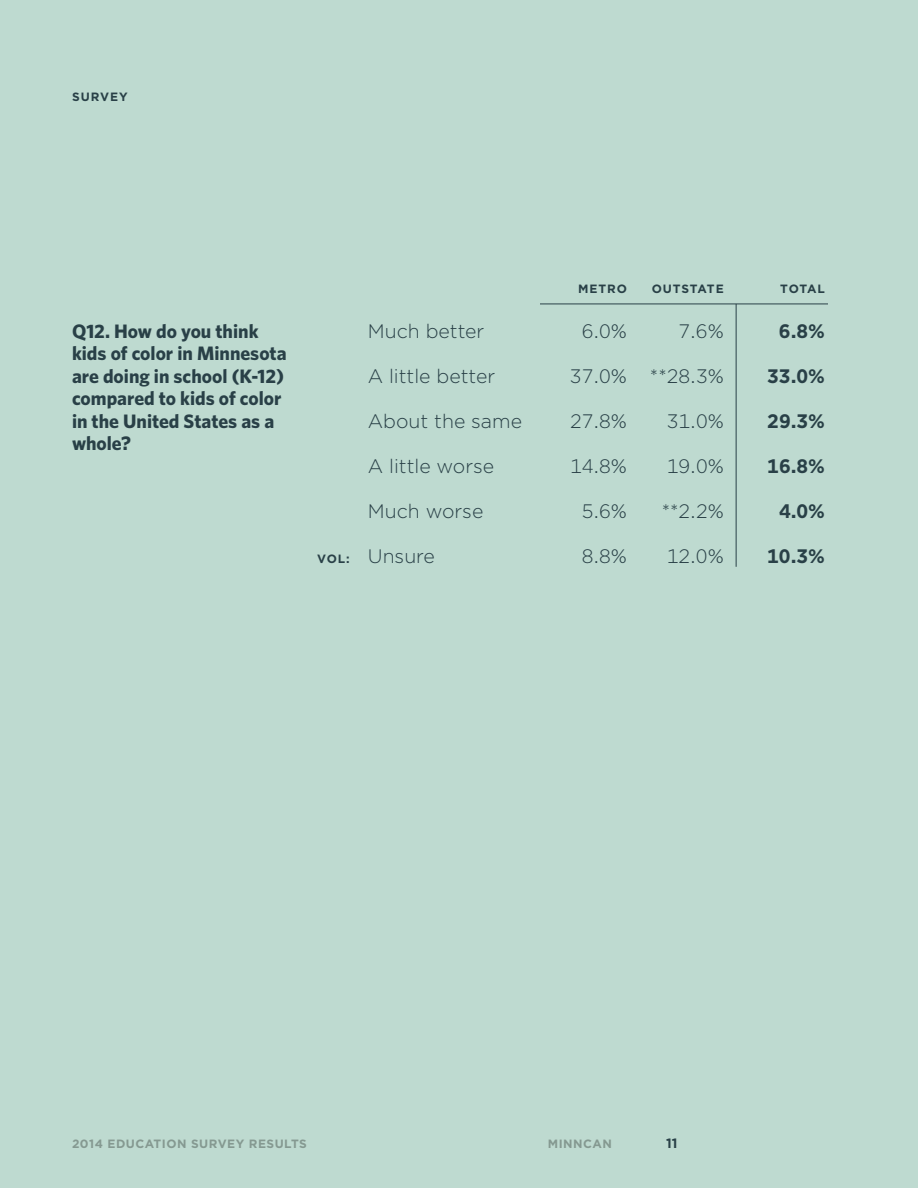
<style>
.page{position:relative;width:918px;height:1188px;background:#bedad0}
.page>*{position:absolute;margin:0;border:0;box-sizing:border-box;transform-origin:0 0}
.t1{font:300 19.5px "Gotham";color:#294047}
.t2{font:700 19.5px/22.5px "Whitney HTF";color:#294047}
.t3{font:700 19.5px "Gotham";color:#294047}
.t4{font:700 13.5px "Gotham";color:#294047}
.t5{font:700 12px "Gotham";letter-spacing:.04em;color:#859991}
.t6{font:700 12px "Gotham";letter-spacing:.08em;color:#294047}
.s1{font-weight:700;font-size:12px}
</style>
<div class="page">
<hr style="left:540px;top:304px;width:288px;height:1px;background:#294047">
<hr style="left:736px;top:304px;width:1px;height:263px;background:#294047">
<p class="t6" style="left:72px;top:89px;width:57px">SURVEY</p>
<p class="t2" style="left:72px;top:319px;width:216px">Q12. How do you think kids of color in Minnesota are doing in school (K-12) compared to kids of color in the United States as a whole?</p>
<p class="t6" style="left:578px;top:280px;width:50px">METRO</p>
<p class="t6" style="left:652px;top:280px;width:73px">OUTSTATE</p>
<p class="t6" style="left:780px;top:280px;width:46px">TOTAL</p>
<p class="t1" style="left:368px;top:318px;width:118px">Much better</p>
<p class="t1" style="left:582px;top:318px;width:47px">6.0%</p>
<p class="t1" style="left:678px;top:318px;width:47px">7.6%</p>
<p class="t3" style="left:779px;top:318px;width:48px">6.8%</p>
<p class="t1" style="left:368px;top:363px;width:129px">A little better</p>
<p class="t1" style="left:570px;top:363px;width:155px">37.0% **28.3%</p>
<p class="t3" style="left:767px;top:363px;width:59px">33.0%</p>
<p class="t1" style="left:368px;top:408px;width:156px">About the same</p>
<p class="t1" style="left:570px;top:408px;width:59px">27.8%</p>
<p class="t1" style="left:667px;top:408px;width:59px">31.0%</p>
<p class="t3" style="left:767px;top:408px;width:59px">29.3%</p>
<p class="t1" style="left:368px;top:453px;width:128px">A little worse</p>
<p class="t1" style="left:570px;top:453px;width:59px">14.8%</p>
<p class="t1" style="left:667px;top:453px;width:59px">19.0%</p>
<p class="t3" style="left:767px;top:453px;width:59px">16.8%</p>
<p class="t1" style="left:368px;top:498px;width:117px">Much worse</p>
<p class="t1" style="left:582px;top:498px;width:47px">5.6%</p>
<p class="t1" style="left:662px;top:498px;width:64px">**2.2%</p>
<p class="t3" style="left:779px;top:498px;width:48px">4.0%</p>
<p class="t1" style="left:317px;top:543px;width:119px"><span class="s1">VOL:</span> Unsure</p>
<p class="t1" style="left:582px;top:543px;width:47px">8.8%</p>
<p class="t1" style="left:667px;top:543px;width:59px">12.0%</p>
<p class="t3" style="left:767px;top:543px;width:59px">10.3%</p>
<p class="t5" style="left:72px;top:1135px;width:236px">2014 EDUCATION SURVEY RESULTS</p>
<p class="t5" style="left:548px;top:1135px;width:66px">MINNCAN</p>
<p class="t4" style="left:666px;top:1134px;width:13px">11</p>
</div>
